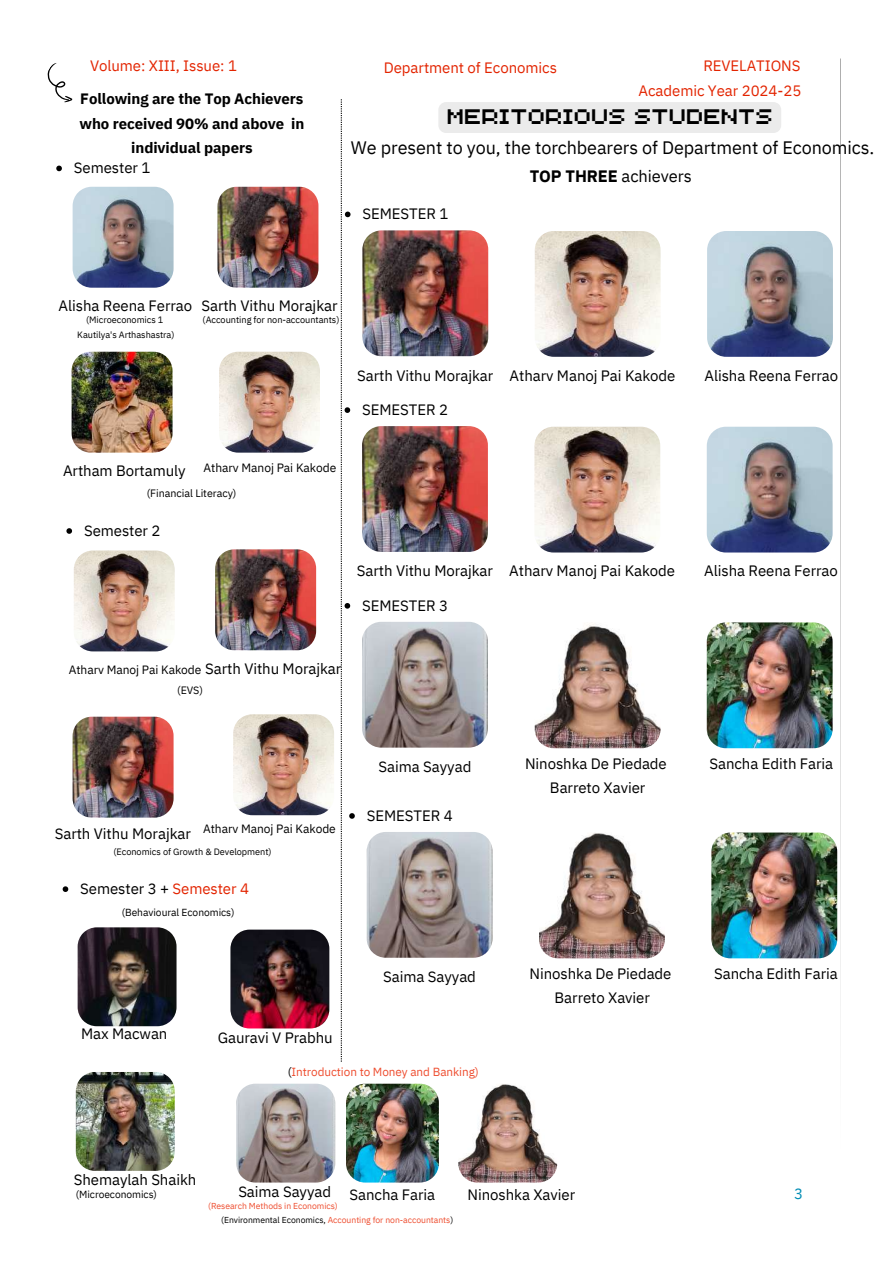
<style>
.page{position:relative;width:894px;height:1264px;background:#fff}
.page>*{position:absolute;margin:0;border:0;box-sizing:border-box;transform-origin:0 0}
.t1{font:21px "Arcade Gamer";letter-spacing:-.015em;color:#000}
.t2{font:18px "IBM Plex Sans";letter-spacing:-.005em;color:#000}
.t3{font:16.5px "IBM Plex Sans";letter-spacing:-.005em;color:#000}
.t4{font:15px/24.8px "IBM Plex Sans";letter-spacing:-.005em;color:#000;text-align:center}
.t5{font:15px/25.2px "IBM Plex Sans";letter-spacing:-.005em;color:#e32400;text-align:right}
.t6{font:700 15px/24.8px "IBM Plex Sans";letter-spacing:-.005em;color:#000;text-align:center}
.t7{font:15px "IBM Plex Sans";color:#008cb4}
.t8{font:12px "IBM Plex Sans";letter-spacing:-.005em;color:#000}
.t9{font:11.7px "IBM Plex Sans";letter-spacing:-.005em;color:#ee4d2f}
.t10{font:10.65px "IBM Plex Sans";letter-spacing:-.005em;color:#000}
.t11{font:10.2px "IBM Plex Sans";letter-spacing:-.005em;color:#000}
.t12{font:9.15px/15.3px "IBM Plex Sans";letter-spacing:-.005em;color:#000;text-align:center}
.t13{font:8.55px "IBM Plex Sans";letter-spacing:-.005em;color:#ee4d2f}
.s1{font-weight:700}
.s2{color:#e32400}
.s3{color:#000}
</style>
<div class="page">
<img style="left:362px;top:230px;width:126px;height:126px;border-radius:19px">
<img style="left:707px;top:231px;width:125px;height:126px;border-radius:19px">
<img style="left:534px;top:231px;width:126px;height:126px;border-radius:19px">
<img style="left:362px;top:426px;width:126px;height:126px;border-radius:19px">
<img style="left:706px;top:427px;width:126px;height:125px;border-radius:19px">
<img style="left:534px;top:427px;width:126px;height:125px;border-radius:19px">
<img style="left:362px;top:622px;width:126px;height:125px;border-radius:19px">
<img style="left:706px;top:622px;width:126px;height:126px;border-radius:19px">
<img style="left:534px;top:622px;width:126px;height:126px;border-radius:19px">
<img style="left:366px;top:832px;width:126px;height:125px;border-radius:19px">
<img style="left:711px;top:832px;width:126px;height:126px;border-radius:19px">
<img style="left:539px;top:832px;width:125px;height:126px;border-radius:19px">
<svg style="left:341px;top:99px;width:14px;height:962px"></svg>
<svg style="left:47px;top:63px;width:26px;height:40px"></svg>
<img style="left:73px;top:187px;width:100px;height:101px;border-radius:19px">
<img style="left:217px;top:187px;width:101px;height:101px;border-radius:19px">
<img style="left:219px;top:352px;width:101px;height:100px;border-radius:19px">
<img style="left:72px;top:352px;width:100px;height:100px;border-radius:19px">
<img style="left:215px;top:549px;width:101px;height:101px;border-radius:19px">
<img style="left:74px;top:550px;width:101px;height:101px;border-radius:19px">
<img style="left:73px;top:716px;width:100px;height:101px;border-radius:19px">
<img style="left:233px;top:714px;width:101px;height:101px;border-radius:19px">
<img style="left:236px;top:1083px;width:99px;height:99px">
<img style="left:346px;top:1083px;width:93px;height:99px;border-radius:19px">
<img style="left:458px;top:1084px;width:99px;height:98px">
<img style="left:76px;top:1072px;width:99px;height:98px">
<img style="left:78px;top:927px;width:98px;height:99px">
<img style="left:230px;top:929px;width:99px;height:99px">
<div style="left:438px;top:102px;width:343px;height:31px;background:#ebebeb"></div>
<svg style="left:56px;top:166px;width:6px;height:5px"></svg>
<svg style="left:66px;top:528px;width:6px;height:6px"></svg>
<svg style="left:63px;top:886px;width:5px;height:6px"></svg>
<p class="t5" style="left:90px;top:53px;width:148px">Volume: XIII, Issue: 1</p>
<p class="t5" style="left:383px;top:55px;width:175px">Department of Economics</p>
<p class="t5" style="left:638px;top:53px;width:164px">REVELATIONS<br>Academic Year 2024-25</p>
<p class="t6" style="left:79px;top:86px;width:226px">Following are the Top Achievers who received 90% and above in individual papers</p>
<p class="t4" style="left:74px;top:155px;width:78px">Semester 1</p>
<h1 class="t1" style="left:446px;top:107px;width:328px">MERITORIOUS STUDENTS</h1>
<p class="t2" style="left:351px;top:136px;width:525px">We present to you, the torchbearers of Department of Economics.</p>
<p class="t3" style="left:529px;top:165px;width:164px"><span class="s1">TOP THREE</span> achievers</p>
<p class="t4" style="left:362px;top:201px;width:87px">SEMESTER 1</p>
<p class="t4" style="left:59px;top:293px;width:135px">Alisha Reena Ferrao</p>
<p class="t12" style="left:77px;top:312px;width:99px">(Microeconomics 1<br>Kautilya's Arthashastra)</p>
<p class="t4" style="left:201px;top:293px;width:138px">Sarth Vithu Morajkar</p>
<p class="t12" style="left:202px;top:312px;width:138px">(Accounting for non-accountants)</p>
<p class="t4" style="left:357px;top:363px;width:319px">Sarth Vithu Morajkar Atharv Manoj Pai Kakode</p>
<p class="t4" style="left:704px;top:363px;width:135px">Alisha Reena Ferrao</p>
<p class="t4" style="left:362px;top:397px;width:87px">SEMESTER 2</p>
<p class="t4" style="left:63px;top:458px;width:124px">Artham Bortamuly</p>
<p class="t8" style="left:203px;top:459px;width:134px">Atharv Manoj Pai Kakode</p>
<p class="t10" style="left:147px;top:485px;width:91px">(Financial Literacy)</p>
<p class="t4" style="left:84px;top:518px;width:78px">Semester 2</p>
<p class="t4" style="left:357px;top:558px;width:319px">Sarth Vithu Morajkar Atharv Manoj Pai Kakode</p>
<p class="t4" style="left:704px;top:558px;width:135px">Alisha Reena Ferrao</p>
<p class="t4" style="left:362px;top:593px;width:87px">SEMESTER 3</p>
<p class="t4" style="left:205px;top:655px;width:138px">Sarth Vithu Morajkar</p>
<p class="t8" style="left:69px;top:661px;width:134px">Atharv Manoj Pai Kakode</p>
<p class="t10" style="left:177px;top:682px;width:27px">(EVS)</p>
<p class="t4" style="left:55px;top:820px;width:138px">Sarth Vithu Morajkar</p>
<p class="t8" style="left:203px;top:821px;width:134px">Atharv Manoj Pai Kakode</p>
<p class="t12" style="left:113px;top:844px;width:160px">(Economics of Growth &amp; Development)</p>
<p class="t4" style="left:80px;top:876px;width:170px">Semester 3 + <span class="s2">Semester 4</span></p>
<p class="t11" style="left:122px;top:905px;width:114px">(Behavioural Economics)</p>
<p class="t4" style="left:81px;top:1021px;width:88px">Max Macwan</p>
<p class="t4" style="left:218px;top:1024px;width:116px">Gauravi V Prabhu</p>
<p class="t4" style="left:378px;top:754px;width:94px">Saima Sayyad</p>
<p class="t4" style="left:525px;top:750px;width:143px">Ninoshka De Piedade<br>Barreto Xavier</p>
<p class="t4" style="left:709px;top:750px;width:125px">Sancha Edith Faria</p>
<p class="t4" style="left:367px;top:803px;width:87px">SEMESTER 4</p>
<p class="t4" style="left:383px;top:964px;width:94px">Saima Sayyad</p>
<p class="t4" style="left:529px;top:960px;width:143px">Ninoshka De Piedade<br>Barreto Xavier</p>
<p class="t4" style="left:714px;top:960px;width:125px">Sancha Edith Faria</p>
<p class="t9" style="left:287px;top:1063px;width:192px"><span class="s3">(</span>Introduction to Money and Banking)</p>
<p class="t4" style="left:74px;top:1167px;width:124px">Shemaylah Shaikh</p>
<p class="t11" style="left:76px;top:1187px;width:83px">(Microeconomics)</p>
<p class="t4" style="left:238px;top:1180px;width:198px">Saima Sayyad Sancha Faria</p>
<p class="t4" style="left:467px;top:1181px;width:109px">Ninoshka Xavier</p>
<p class="t13" style="left:208px;top:1199px;width:131px">(Research Methods in Economics)</p>
<p class="t13" style="left:221px;top:1214px;width:233px"><span class="s3">(Environmental Economics,</span> Accounting for non-accountants<span class="s3">)</span></p>
<p class="t7" style="left:794px;top:1183px;width:10px">3</p>
</div>
